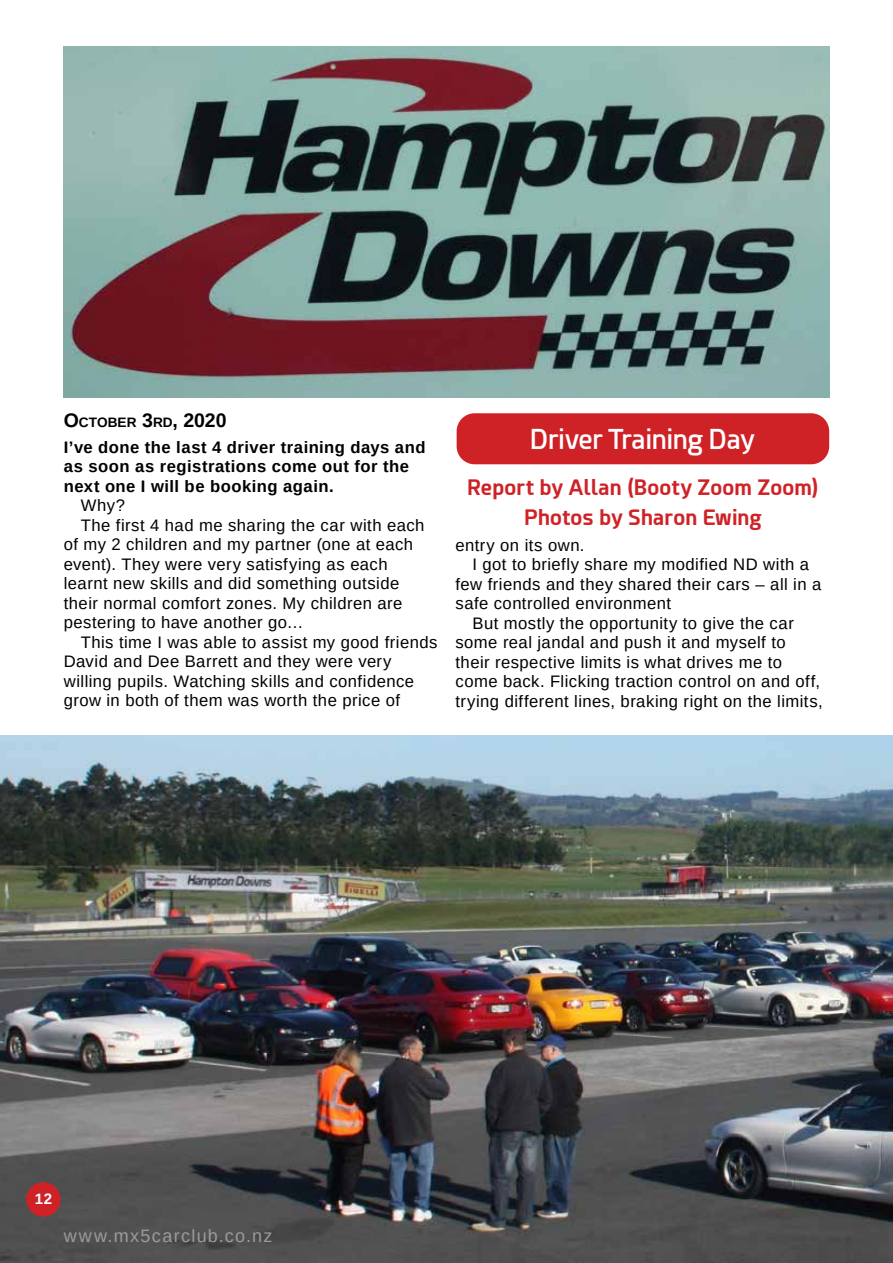
<style>
.page{position:relative;width:893px;height:1263px;background:#fff}
.page>*{position:absolute;margin:0;border:0;box-sizing:border-box;transform-origin:0 0}
.t1{font:600 27px "Esphimere";letter-spacing:-.01em;color:#fff}
.t2{font:700 21px/30px "Esphimere";letter-spacing:.015em;color:#cf2227;text-align:center}
.t3{font:18px "Arimo";letter-spacing:.08em;color:#999b9c}
.t4{font:16.65px "Arimo";letter-spacing:.025em;color:#000}
.t5{font:700 16.65px/19.5px "Arimo";letter-spacing:.03em;color:#000}
.t6{font:700 15px "Arimo";color:#fff}
.t7{font:700 13.65px "Arimo";color:#000}
.s1{font-size:19.5px}
</style>
<div class="page">
<img style="left:0;top:735px;width:893px;height:528px">
<div style="left:26px;top:1182px;width:35px;height:34px;background:#cf2227;border-radius:50%"></div>
<div style="left:457px;top:413px;width:372px;height:51px;background:#cf2227;border-radius:18px"></div>
<img style="left:64px;top:47px;width:765px;height:350px">
<p class="t7" style="left:64px;top:413px;width:164px"><span class="s1">O</span>CTOBER <span class="s1">3</span>RD<span class="s1">, 2020</span></p>
<p class="t5" style="left:64px;top:438px;width:363px">I’ve done the last 4 driver training days and as soon as registrations come out for the next one I will be booking again.</p>
<p class="t4" style="left:81px;top:495px;width:46px">Why?</p>
<p class="t4" style="left:81px;top:515px;width:345px">The first 4 had me sharing the car with each</p>
<p class="t4" style="left:64px;top:534px;width:351px">of my 2 children and my partner (one at each</p>
<p class="t4" style="left:64px;top:554px;width:325px">event). They were very satisfying as each</p>
<p class="t4" style="left:64px;top:573px;width:337px">learnt new skills and did something outside</p>
<p class="t4" style="left:64px;top:593px;width:340px">their normal comfort zones. My children are</p>
<p class="t4" style="left:64px;top:612px;width:241px">pestering to have another go…</p>
<p class="t4" style="left:81px;top:632px;width:358px">This time I was able to assist my good friends</p>
<p class="t4" style="left:64px;top:651px;width:329px">David and Dee Barrett and they were very</p>
<p class="t4" style="left:64px;top:671px;width:352px">willing pupils. Watching skills and confidence</p>
<p class="t4" style="left:64px;top:690px;width:338px">grow in both of them was worth the price of</p>
<h1 class="t1" style="left:530px;top:422px;width:227px">Driver Training Day</h1>
<p class="t2" style="left:467px;top:473px;width:353px">Report by Allan (Booty Zoom Zoom)<br>Photos by Sharon Ewing</p>
<p class="t4" style="left:455px;top:534px;width:131px">entry on its own.</p>
<p class="t4" style="left:472px;top:554px;width:338px">I got to briefly share my modified ND with a</p>
<p class="t4" style="left:455px;top:573px;width:367px">few friends and they shared their cars – all in a</p>
<p class="t4" style="left:455px;top:593px;width:217px">safe controlled environment</p>
<p class="t4" style="left:472px;top:612px;width:323px">But mostly the opportunity to give the car</p>
<p class="t4" style="left:455px;top:632px;width:332px">some real jandal and push it and myself to</p>
<p class="t4" style="left:455px;top:651px;width:328px">their respective limits is what drives me to</p>
<p class="t4" style="left:455px;top:671px;width:366px">come back. Flicking traction control on and off,</p>
<p class="t4" style="left:455px;top:690px;width:369px">trying different lines, braking right on the limits,</p>
<p class="t6" style="left:35px;top:1188px;width:19px">12</p>
<p class="t3" style="left:64px;top:1224px;width:210px">www.mx5carclub.co.nz</p>
</div>
